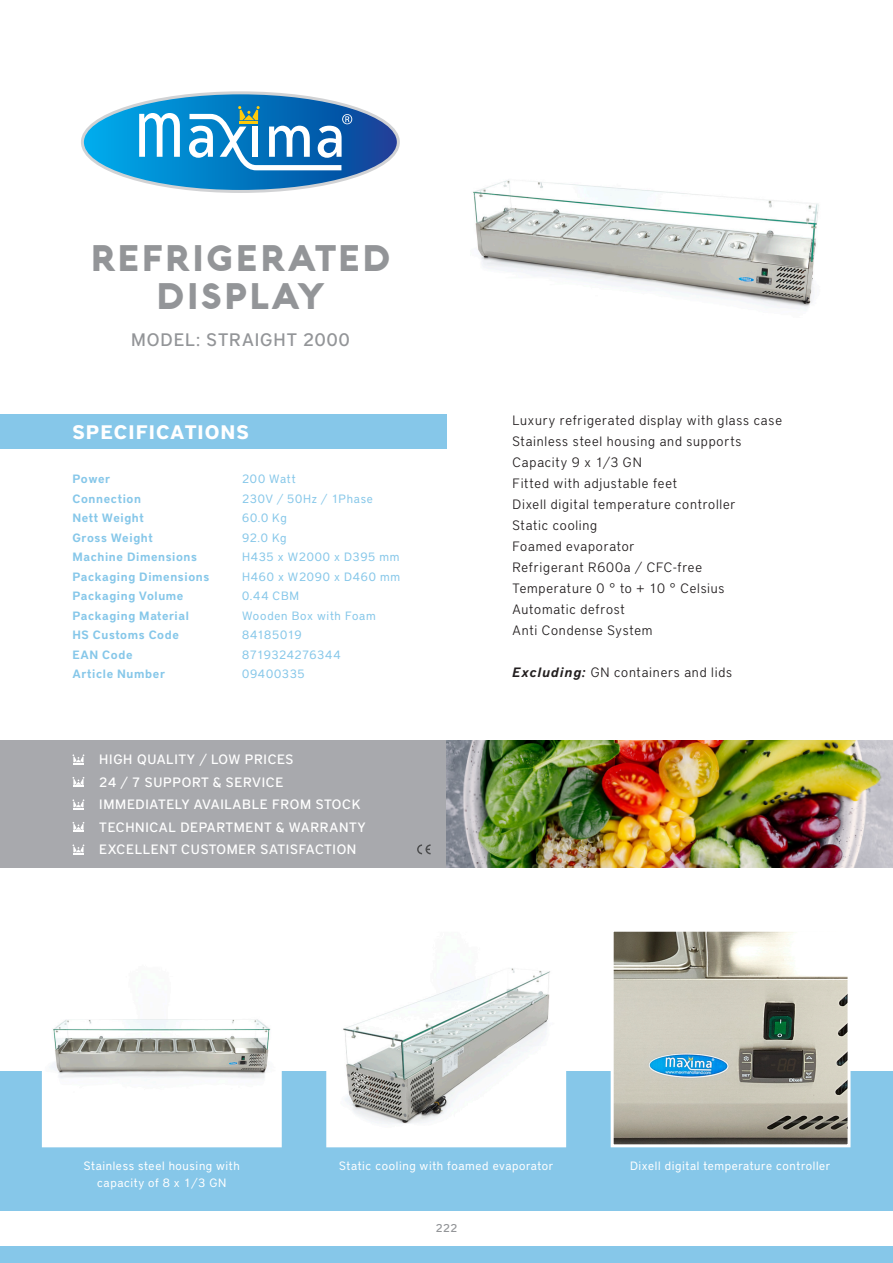
<style>
.page{position:relative;width:893px;height:1263px;background:#fff}
.page>*{position:absolute;margin:0;border:0;box-sizing:border-box;transform-origin:0 0}
.t1{font:900 36px/37.5px "Aquawax";letter-spacing:.04em;color:#939598;text-align:center}
.t2{font:700 19.5px "District Pro";letter-spacing:.05em;color:#fff}
.t3{font:500 18px "District Pro";letter-spacing:.05em;color:#939598}
.t4{font:300 13.5px "District Pro";letter-spacing:.055em;color:#231f20}
.t5{font:500 13.5px "District Pro";letter-spacing:.05em;color:#fff}
.t6{font:600 12px "District Pro";letter-spacing:.05em;color:#86c7e9}
.t7{font:12px "District Pro";letter-spacing:.05em;color:#fff}
.t8{font:12px "District Pro";letter-spacing:.06em;color:#86c7e9}
.t9{font:12px "District Pro";letter-spacing:.04em;color:#86c7e9}
.t10{font:12px "District Pro";letter-spacing:.015em;color:#86c7e9}
.t11{font:500 11.25px "District Pro";color:#939598}
.s1{font-weight:600;font-style:italic}
</style>
<div class="page">
<div style="left:0;top:740px;width:446px;height:128px;background:#a8a9ad"></div>
<div style="left:0;top:1071px;width:893px;height:192px;background:#86c7e9"></div>
<div style="left:0;top:415px;width:446px;height:34px;background:#86c7e9"></div>
<svg style="left:82px;top:93px;width:316px;height:99px"></svg>
<div style="left:0;top:1211px;width:893px;height:34px;background:#fff"></div>
<svg style="left:73px;top:754px;width:11px;height:10px"></svg>
<svg style="left:73px;top:777px;width:11px;height:10px"></svg>
<svg style="left:73px;top:799px;width:11px;height:10px"></svg>
<svg style="left:73px;top:844px;width:11px;height:10px"></svg>
<svg style="left:73px;top:822px;width:11px;height:10px"></svg>
<svg style="left:417px;top:844px;width:14px;height:10px"></svg>
<img style="left:473px;top:179px;width:346px;height:132px">
<svg style="left:41px;top:1019px;width:241px;height:129px"></svg>
<svg style="left:326px;top:968px;width:241px;height:180px"></svg>
<svg style="left:610px;top:931px;width:241px;height:217px;background:#b3b3a9"></svg>
<img style="left:446px;top:740px;width:447px;height:128px">
<p class="t1" style="left:90px;top:239px;width:302px">REFRIGERATED<br>DISPLAY</p>
<p class="t3" style="left:131px;top:328px;width:220px">MODEL: STRAIGHT 2000</p>
<p class="t2" style="left:73px;top:418px;width:178px">SPECIFICATIONS</p>
<p class="t6" style="left:73px;top:471px;width:39px">Power</p>
<p class="t6" style="left:73px;top:490px;width:70px">Connection</p>
<p class="t6" style="left:73px;top:510px;width:73px">Nett Weight</p>
<p class="t6" style="left:73px;top:529px;width:82px">Gross Weight</p>
<p class="t6" style="left:73px;top:549px;width:126px">Machine Dimensions</p>
<p class="t6" style="left:73px;top:568px;width:138px">Packaging Dimensions</p>
<p class="t6" style="left:73px;top:588px;width:112px">Packaging Volume</p>
<p class="t6" style="left:73px;top:607px;width:118px">Packaging Material</p>
<p class="t6" style="left:73px;top:627px;width:108px">HS Customs Code</p>
<p class="t6" style="left:73px;top:646px;width:62px">EAN Code</p>
<p class="t6" style="left:73px;top:666px;width:94px">Article Number</p>
<p class="t8" style="left:242px;top:471px;width:55px">200 Watt</p>
<p class="t8" style="left:242px;top:490px;width:132px">230V / 50Hz / 1Phase</p>
<p class="t8" style="left:242px;top:510px;width:46px">60.0 Kg</p>
<p class="t8" style="left:242px;top:529px;width:46px">92.0 Kg</p>
<p class="t8" style="left:242px;top:549px;width:159px">H435 x W2000 x D395 mm</p>
<p class="t8" style="left:242px;top:568px;width:160px">H460 x W2090 x D460 mm</p>
<p class="t8" style="left:242px;top:588px;width:59px">0.44 CBM</p>
<p class="t8" style="left:242px;top:607px;width:135px">Wooden Box with Foam</p>
<p class="t10" style="left:242px;top:627px;width:61px">84185019</p>
<p class="t9" style="left:242px;top:646px;width:100px">8719324276344</p>
<p class="t8" style="left:242px;top:666px;width:64px">09400335</p>
<p class="t5" style="left:99px;top:750px;width:196px">HIGH QUALITY / LOW PRICES</p>
<p class="t5" style="left:99px;top:773px;width:186px">24 / 7 SUPPORT &amp; SERVICE</p>
<p class="t5" style="left:99px;top:795px;width:263px">IMMEDIATELY AVAILABLE FROM STOCK</p>
<p class="t5" style="left:99px;top:818px;width:268px">TECHNICAL DEPARTMENT &amp; WARRANTY</p>
<p class="t5" style="left:99px;top:840px;width:259px">EXCELLENT CUSTOMER SATISFACTION</p>
<p class="t4" style="left:513px;top:411px;width:271px">Luxury refrigerated display with glass case</p>
<p class="t4" style="left:513px;top:432px;width:230px">Stainless steel housing and supports</p>
<p class="t4" style="left:513px;top:453px;width:131px">Capacity 9 x 1/3 GN</p>
<p class="t4" style="left:513px;top:474px;width:166px">Fitted with adjustable feet</p>
<p class="t4" style="left:513px;top:495px;width:224px">Dixell digital temperature controller</p>
<p class="t4" style="left:513px;top:516px;width:86px">Static cooling</p>
<p class="t4" style="left:513px;top:537px;width:123px">Foamed evaporator</p>
<p class="t4" style="left:513px;top:558px;width:191px">Refrigerant R600a / CFC-free</p>
<p class="t4" style="left:513px;top:579px;width:213px">Temperature 0 ° to + 10 ° Celsius</p>
<p class="t4" style="left:513px;top:600px;width:114px">Automatic defrost</p>
<p class="t4" style="left:513px;top:621px;width:141px">Anti Condense System</p>
<p class="t4" style="left:513px;top:663px;width:221px"><span class="s1">Excluding:</span> GN containers and lids</p>
<p class="t7" style="left:84px;top:1157px;width:157px">Stainless steel housing with</p>
<p class="t7" style="left:97px;top:1174px;width:131px">capacity of 8 x 1/3 GN</p>
<p class="t7" style="left:339px;top:1157px;width:216px">Static cooling with foamed evaporator</p>
<p class="t7" style="left:630px;top:1157px;width:202px">Dixell digital temperature controller</p>
<p class="t11" style="left:436px;top:1221px;width:23px">222</p>
</div>
